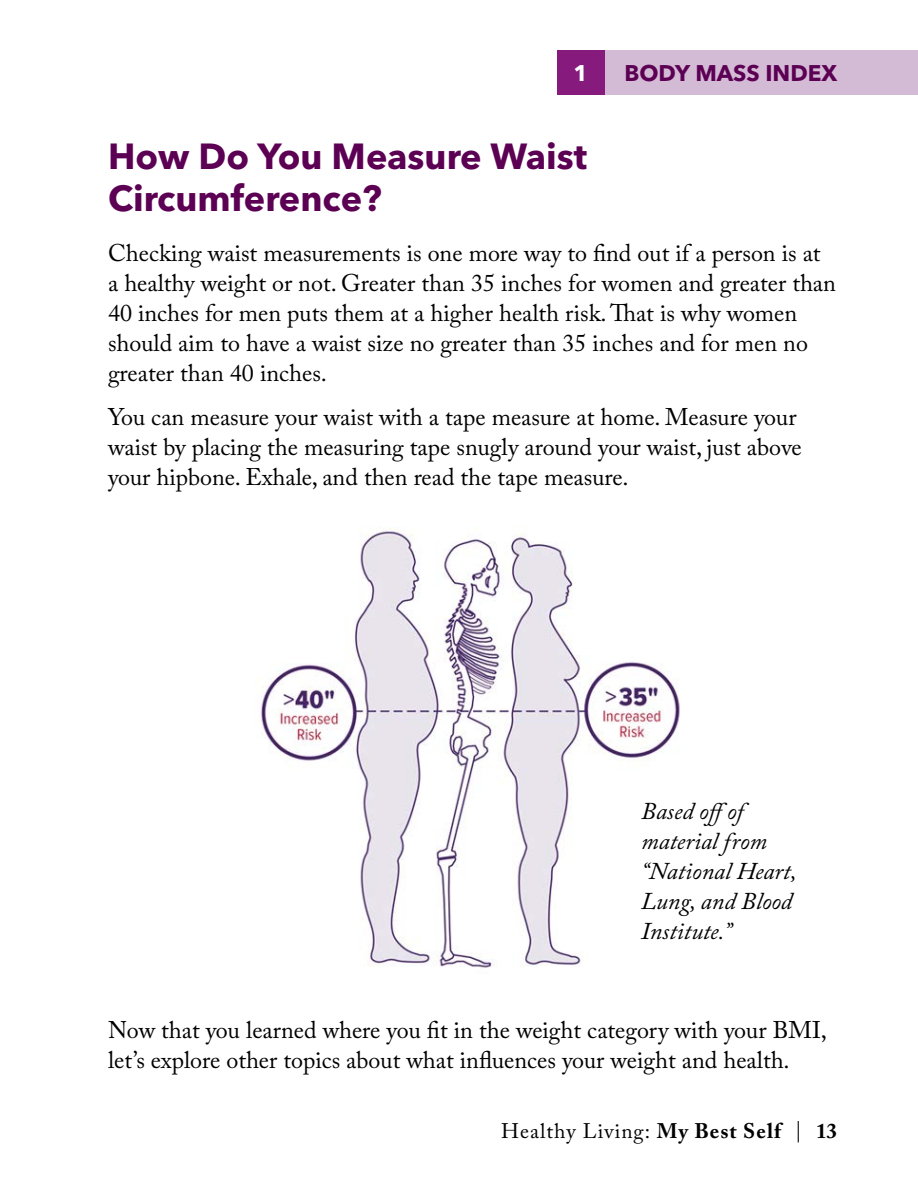
<style>
.page{position:relative;width:918px;height:1188px;background:#fff}
.page>*{position:absolute;margin:0;border:0;box-sizing:border-box;transform-origin:0 0}
.t1{font:700 36px/42px "Avenir Next LT Pro";color:#5c0054}
.t2{font:24px/30px "Adobe Caslon Pro";color:#000}
.t3{font:italic 24px/30px "Adobe Caslon Pro";color:#000}
.t4{font:700 22.5px "Avenir Next LT Pro";color:#5c0054}
.t5{font:700 22.5px "Avenir Next LT Pro";color:#fff}
.t6{font:21px "Adobe Caslon Pro";letter-spacing:.05em;color:#000}
.s1{font-weight:700}
</style>
<div class="page">
<div style="left:604px;top:50px;width:314px;height:44px;background:#d3bad5"></div>
<div style="left:557px;top:50px;width:48px;height:44px;background:#871a7d"></div>
<img style="left:261px;top:528px;width:419px;height:440px">
<p class="t5" style="left:574px;top:59px;width:16px">1</p>
<p class="t4" style="left:624px;top:59px;width:214px">BODY MASS INDEX</p>
<h1 class="t1" style="left:108px;top:135px;width:481px">How Do You Measure Waist<br>Circumference?</h1>
<p class="t2" style="left:108px;top:238px;width:729px">Checking waist measurements is one more way to find out if a person is at a healthy weight or not. Greater than 35 inches for women and greater than 40 inches for men puts them at a higher health risk. That is why women should aim to have a waist size no greater than 35 inches and for men no greater than 40 inches.</p>
<p class="t2" style="left:108px;top:401px;width:695px">You can measure your waist with a tape measure at home. Measure your waist by placing the measuring tape snugly around your waist, just above your hipbone. Exhale, and then read the tape measure.</p>
<p class="t3" style="left:641px;top:796px;width:157px">Based offof material from “National Heart,<br>Lung, and Blood<br>Institute.”</p>
<p class="t2" style="left:108px;top:1015px;width:721px">Now that you learned where you fit in the weight category with your BMI, let’s explore other topics about what influences your weight and health.</p>
<p class="t6" style="left:501px;top:1119px;width:337px">Healthy Living: <span class="s1">My Best Self</span> | <span class="s1">13</span></p>
</div>
